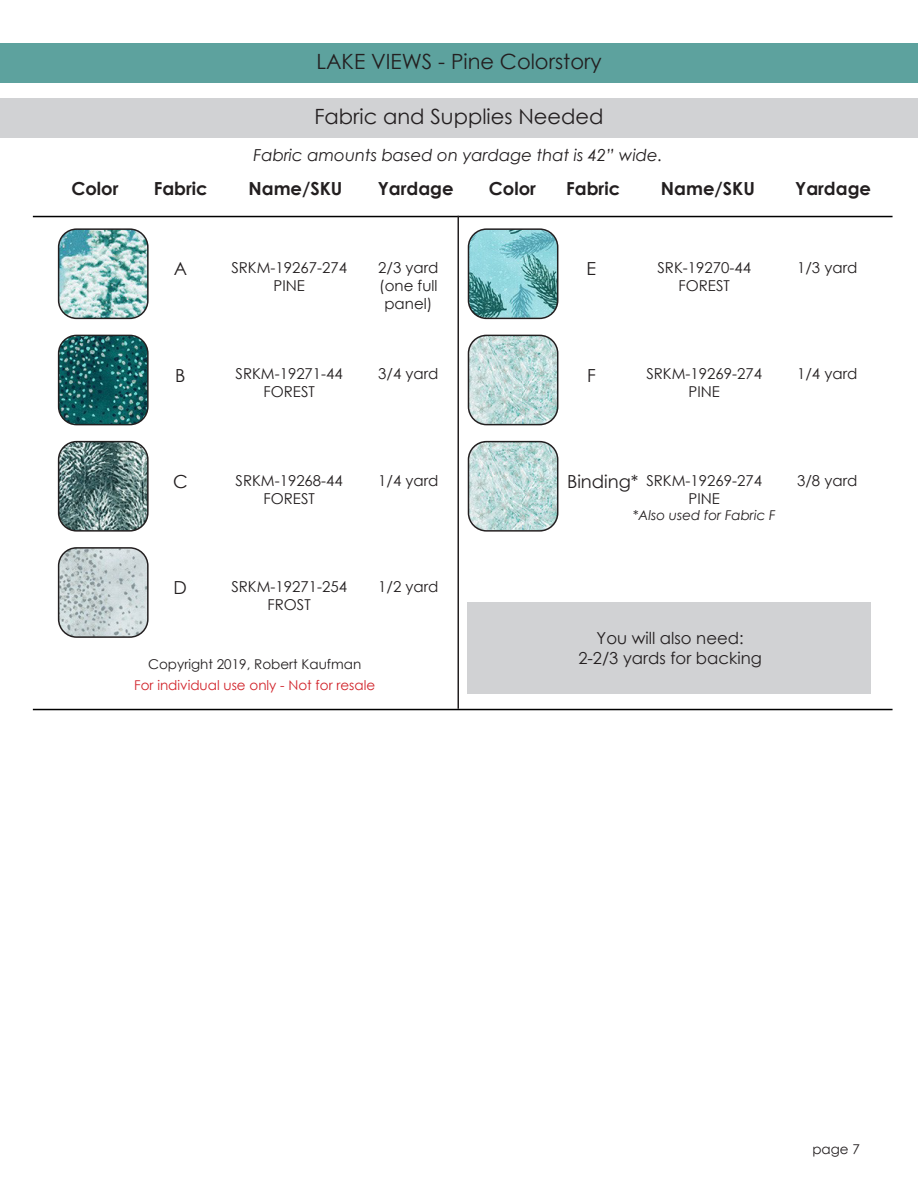
<style>
.page{position:relative;width:918px;height:1188px;background:#fff}
.page>*{position:absolute;margin:0;border:0;box-sizing:border-box;transform-origin:0 0}
.t1{font:21px "Century Gothic";color:#231f20}
.t2{font:700 18px "Century Gothic";color:#231f20}
.t3{font:18px "Century Gothic";color:#231f20}
.t4{font:italic 16.5px "Century Gothic";color:#231f20}
.t5{font:16.5px "Century Gothic";color:#231f20}
.t6{font:15px/18px "Century Gothic";color:#231f20;text-align:center}
.t7{font:13.5px "Century Gothic";color:#d1232a}
.t8{font:13.5px "Century Gothic";color:#231f20}
.t9{font:italic 13.5px "Century Gothic";color:#231f20}
</style>
<div class="page">
<div style="left:0;top:98px;width:918px;height:40px;background:#d1d2d4"></div>
<div style="left:0;top:43px;width:918px;height:40px;background:#5da29e"></div>
<img style="left:468px;top:231px;width:90px;height:87px">
<div style="left:468px;top:228px;width:90px;height:91px;border:2px solid #231f20;border-radius:18px"></div>
<img style="left:468px;top:335px;width:90px;height:89px">
<div style="left:468px;top:335px;width:90px;height:90px;border:2px solid #231f20;border-radius:18px"></div>
<img style="left:468px;top:442px;width:90px;height:87px">
<div style="left:468px;top:441px;width:90px;height:91px;border:2px solid #231f20;border-radius:18px"></div>
<hr style="left:33px;top:216px;width:860px;height:1px;background:#000">
<hr style="left:33px;top:709px;width:860px;height:1px;background:#000">
<hr style="left:458px;top:216px;width:1px;height:493px;background:#231f20">
<img style="left:59px;top:231px;width:87px;height:87px">
<div style="left:58px;top:228px;width:91px;height:91px;border:2px solid #231f20;border-radius:18px"></div>
<img style="left:59px;top:335px;width:87px;height:90px">
<div style="left:58px;top:335px;width:91px;height:90px;border:2px solid #231f20;border-radius:18px"></div>
<img style="left:59px;top:442px;width:87px;height:87px">
<div style="left:58px;top:441px;width:91px;height:91px;border:2px solid #231f20;border-radius:18px"></div>
<img style="left:59px;top:548px;width:87px;height:87px">
<div style="left:58px;top:547px;width:91px;height:91px;border:2px solid #231f20;border-radius:18px"></div>
<div style="left:467px;top:603px;width:404px;height:91px;background:#d1d2d4"></div>
<p class="t1" style="left:316px;top:46px;width:287px">LAKE VIEWS - Pine Colorstory</p>
<p class="t1" style="left:314px;top:101px;width:291px">Fabric and Supplies Needed</p>
<p class="t4" style="left:253px;top:144px;width:411px">Fabric amounts based on yardage that is 42” wide.</p>
<p class="t2" style="left:71px;top:175px;width:49px">Color</p>
<p class="t2" style="left:154px;top:175px;width:56px">Fabric</p>
<p class="t2" style="left:248px;top:175px;width:95px">Name/SKU</p>
<p class="t2" style="left:378px;top:175px;width:77px">Yardage</p>
<p class="t2" style="left:489px;top:175px;width:49px">Color</p>
<p class="t2" style="left:566px;top:175px;width:55px">Fabric</p>
<p class="t2" style="left:661px;top:175px;width:95px">Name/SKU</p>
<p class="t2" style="left:795px;top:175px;width:77px">Yardage</p>
<p class="t3" style="left:174px;top:256px;width:15px">A</p>
<p class="t6" style="left:231px;top:258px;width:117px">SRKM-19267-274</p>
<p class="t6" style="left:274px;top:276px;width:33px">PINE</p>
<p class="t6" style="left:378px;top:258px;width:62px">2/3 yard (one full panel)</p>
<p class="t3" style="left:587px;top:256px;width:11px">E</p>
<p class="t6" style="left:657px;top:258px;width:95px">SRK-19270-44</p>
<p class="t6" style="left:679px;top:276px;width:53px">FOREST</p>
<p class="t6" style="left:797px;top:258px;width:62px">1/3 yard</p>
<p class="t3" style="left:175px;top:362px;width:12px">B</p>
<p class="t6" style="left:236px;top:365px;width:109px">SRKM-19271-44<br>FOREST</p>
<p class="t6" style="left:378px;top:365px;width:62px">3/4 yard</p>
<p class="t3" style="left:587px;top:362px;width:10px">F</p>
<p class="t6" style="left:646px;top:365px;width:117px">SRKM-19269-274</p>
<p class="t6" style="left:689px;top:383px;width:33px">PINE</p>
<p class="t6" style="left:797px;top:365px;width:62px">1/4 yard</p>
<p class="t3" style="left:173px;top:469px;width:16px">C</p>
<p class="t6" style="left:236px;top:471px;width:109px">SRKM-19268-44<br>FOREST</p>
<p class="t6" style="left:378px;top:471px;width:62px">1/4 yard</p>
<p class="t3" style="left:567px;top:469px;width:73px">Binding*</p>
<p class="t6" style="left:646px;top:471px;width:117px">SRKM-19269-274</p>
<p class="t6" style="left:689px;top:489px;width:33px">PINE</p>
<p class="t9" style="left:633px;top:505px;width:145px">*Also used for Fabric F</p>
<p class="t6" style="left:797px;top:471px;width:62px">3/8 yard</p>
<p class="t3" style="left:174px;top:575px;width:15px">D</p>
<p class="t6" style="left:231px;top:577px;width:117px">SRKM-19271-254<br>FROST</p>
<p class="t6" style="left:378px;top:577px;width:62px">1/2 yard</p>
<p class="t8" style="left:148px;top:655px;width:215px">Copyright 2019, Robert Kaufman</p>
<p class="t7" style="left:134px;top:676px;width:243px">For individual use only - Not for resale</p>
<p class="t5" style="left:597px;top:627px;width:149px">You will also need:</p>
<p class="t5" style="left:578px;top:647px;width:185px">2-2/3 yards for backing</p>
<p class="t8" style="left:812px;top:1140px;width:49px">page 7</p>
</div>
